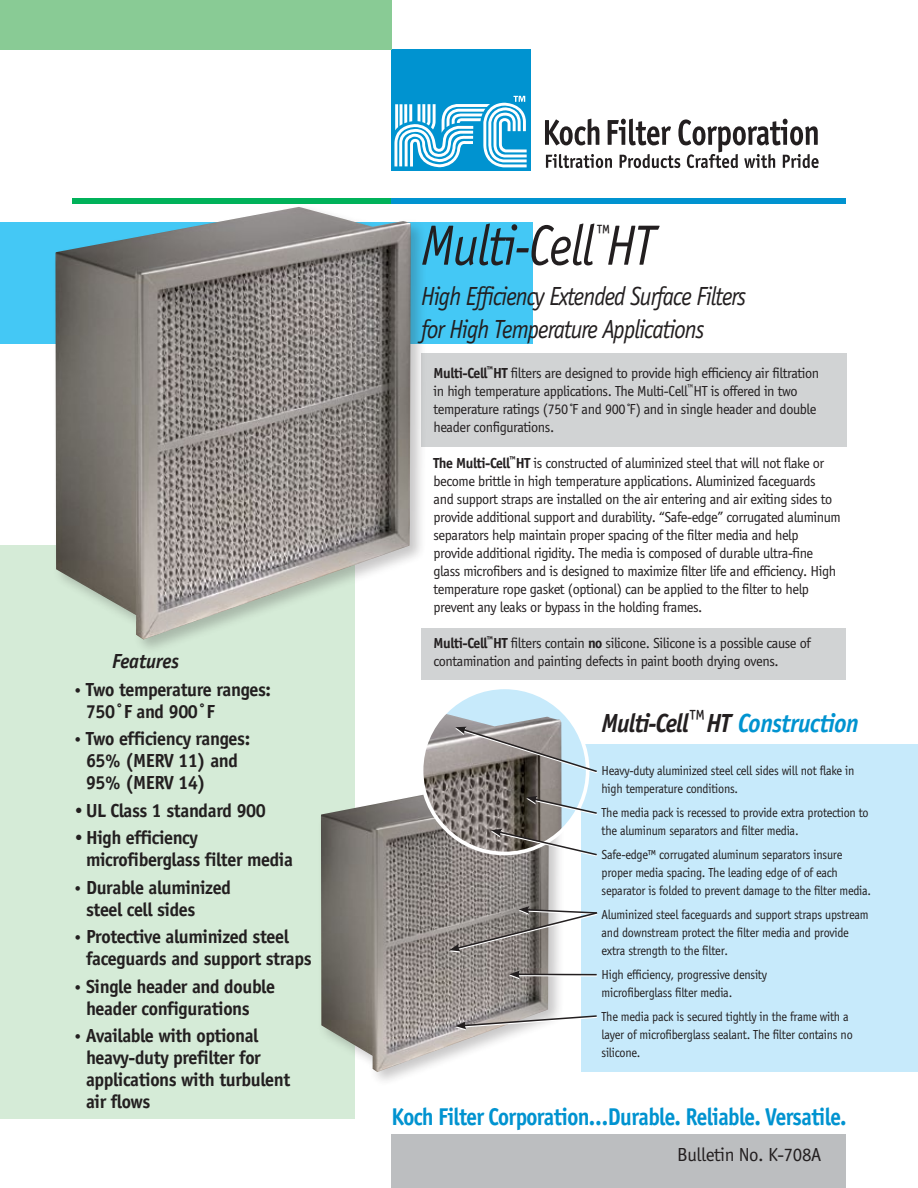
<style>
.page{position:relative;width:918px;height:1188px;background:#fff}
.page>*{position:absolute;margin:0;border:0;box-sizing:border-box;transform-origin:0 0}
.t1{font:italic 58.5px "Officina Sans";letter-spacing:-.025em;color:#231f20;scale:.9 1}
.t2{font:italic 27px/33px "Officina Sans";letter-spacing:-.04em;color:#231f20;scale:.9 1}
.t3{font:italic 700 27px "Officina Sans";letter-spacing:-.02em;color:#231f20;scale:.93 1}
.t4{font:700 25.05px "Officina Sans";letter-spacing:-.025em;color:#0093d0;scale:.9 1}
.t5{font:italic 22.5px "Officina Sans";color:#231f20;scale:.9 1}
.t6{font:italic 700 21px "Officina Sans";letter-spacing:-.01em;color:#231f20;scale:.95 1}
.t7{font:700 19.5px/21.8px "Officina Sans";letter-spacing:-.02em;color:#231f20}
.t8{font:19.5px "Officina Sans";letter-spacing:-.02em;color:#231f20}
.t9{font:15px/18px "Officina Sans";letter-spacing:-.03em;color:#231f20}
.t10{font:13.5px/18px "Officina Sans";letter-spacing:-.02em;color:#231f20;scale:.93 1}
.s1{font-size:16.5px}
.s2{font-weight:700}
.s3{color:#0093d0}
</style>
<div class="page">
<div style="left:0;top:545px;width:354px;height:573px;background:#d5ebd7"></div>
<svg style="left:545px;top:119px;width:274px;height:49px"></svg>
<div style="left:392px;top:49px;width:139px;height:122px;background:#0093d0"></div>
<svg style="left:394px;top:96px;width:133px;height:71px"></svg>
<div style="left:0;top:222px;width:533px;height:122px;background:#44c8f5"></div>
<div style="left:72px;top:198px;width:320px;height:6px;background:#00b25a"></div>
<div style="left:392px;top:198px;width:454px;height:6px;background:#0093d0"></div>
<div style="left:0;top:0;width:392px;height:49px;background:#89cb95"></div>
<div style="left:392px;top:1134px;width:454px;height:54px;background:#bcbec0"></div>
<div style="left:421px;top:353px;width:426px;height:93px;background:#d1d3d4"></div>
<div style="left:421px;top:628px;width:425px;height:52px;background:#d1d3d4"></div>
<div style="left:51px;top:203px;width:376px;height:452px;background:#231f20;opacity:.25"></div>
<img style="left:55px;top:207px;width:356px;height:433px">
<div style="left:581px;top:745px;width:337px;height:327px;background:#c7eafb"></div>
<div style="left:317px;top:780px;width:248px;height:306px;background:#231f20;opacity:.25"></div>
<img style="left:321px;top:784px;width:228px;height:288px">
<div style="left:422px;top:687px;width:166px;height:166px;background:#c7eafb;border-radius:50%"></div>
<img style="left:422px;top:713px;width:140px;height:140px">
<svg style="left:455px;top:727px;width:144px;height:47px"></svg>
<svg style="left:526px;top:796px;width:71px;height:20px"></svg>
<svg style="left:491px;top:829px;width:106px;height:29px"></svg>
<svg style="left:449px;top:906px;width:149px;height:47px"></svg>
<hr style="left:517px;top:975px;width:80px;height:2px;background:#fff">
<hr style="left:518px;top:974px;width:79px;height:1px;background:#231f20">
<svg style="left:509px;top:971px;width:11px;height:8px"></svg>
<svg style="left:455px;top:1014px;width:142px;height:16px"></svg>
<h3 class="t6" style="left:112px;top:649px;width:72px">Features</h3>
<h3 class="t7" style="left:86px;top:678px;width:187px;text-indent:-14px"><span class="s1">•</span> Two temperature ranges:<br>750˚F and 900˚F</h3>
<h3 class="t7" style="left:86px;top:728px;width:166px;text-indent:-14px"><span class="s1">•</span> Two efficiency ranges:<br>65% (MERV 11) and<br>95% (MERV 14)</h3>
<h3 class="t7" style="left:73px;top:799px;width:195px">•UL Class 1 standard 900</h3>
<h3 class="t7" style="left:86px;top:827px;width:208px;text-indent:-13px">•High efficiency microfiberglass filter media</h3>
<h3 class="t7" style="left:86px;top:876px;width:146px;text-indent:-14px"><span class="s1">•</span> Durable aluminized steel cell sides</h3>
<h3 class="t7" style="left:86px;top:926px;width:227px;text-indent:-14px"><span class="s1">•</span> Protective aluminized steel faceguards and support straps</h3>
<h3 class="t7" style="left:73px;top:975px;width:204px;text-align:center"><span class="s1">•</span> Single header and double header configurations</h3>
<h3 class="t7" style="left:86px;top:1025px;width:206px;text-indent:-14px"><span class="s1">•</span> Available with optional heavy-duty prefilter for applications with turbulent air flows</h3>
<h1 class="t1" style="left:421px;top:214px;width:260px">Multi-Cell HT</h1>
<h3 class="t5" style="left:595px;top:220px;width:17px">™</h3>
<h2 class="t2" style="left:421px;top:280px;width:363px">High Efficiency Extended Surface Filters for High Temperature Applications</h2>
<p class="t9" style="left:434px;top:364px;width:387px"><span class="s2">Multi-Cell</span><sup>™</sup> <span class="s2">HT</span> filters are designed to provide high efficiency air filtration in high temperature applications. The Multi-Cell<sup>™</sup> HT is offered in two temperature ratings (750˚F and 900˚F) and in single header and double header configurations.</p>
<p class="t9" style="left:434px;top:454px;width:409px"><span class="s2">The Multi-Cell</span><sup>™</sup> <span class="s2">HT</span> is constructed of aluminized steel that will not flake or become brittle in high temperature applications. Aluminized faceguards<br>and support straps are installed on the air entering and air exiting sides to provide additional support and durability. “Safe-edge” corrugated aluminum separators help maintain proper spacing of the filter media and help provide additional rigidity. The media is composed of durable ultra-fine glass microfibers and is designed to maximize filter life and efficiency. High temperature rope gasket (optional) can be applied to the filter to help prevent any leaks or bypass in the holding frames.</p>
<p class="t9" style="left:434px;top:634px;width:379px"><span class="s2">Multi-Cell</span><sup>™</sup> <span class="s2">HT</span> filters contain <span class="s2">no</span> silicone. Silicone is a possible cause of contamination and painting defects in paint booth drying ovens.</p>
<h2 class="t3" style="left:602px;top:707px;width:278px">Multi-Cell<sup>™</sup>HT <span class="s3">Construction</span></h2>
<p class="t10" style="left:602px;top:761px;width:273px">Heavy-duty aluminized steel cell sides will not flake in high temperature conditions.</p>
<p class="t10" style="left:602px;top:803px;width:289px">The media pack is recessed to provide extra protection to the aluminum separators and filter media.</p>
<p class="t10" style="left:602px;top:845px;width:291px">Safe-edge™ corrugated aluminum separators insure proper media spacing. The leading edge of of each separator is folded to prevent damage to the filter media.</p>
<p class="t10" style="left:602px;top:905px;width:289px">Aluminized steel faceguards and support straps upstream and downstream protect the filter media and provide extra strength to the filter.</p>
<p class="t10" style="left:602px;top:965px;width:179px">High efficiency, progressive density microfiberglass filter media.</p>
<p class="t10" style="left:602px;top:1007px;width:272px">The media pack is secured tightly in the frame with a layer of microfiberglass sealant. The filter contains no silicone.</p>
<h3 class="t4" style="left:392px;top:1101px;width:507px">Koch Filter Corporation…Durable. Reliable. Versatile.</h3>
<h3 class="t8" style="left:677px;top:1144px;width:146px">Bulletin No. K-708A</h3>
</div>
